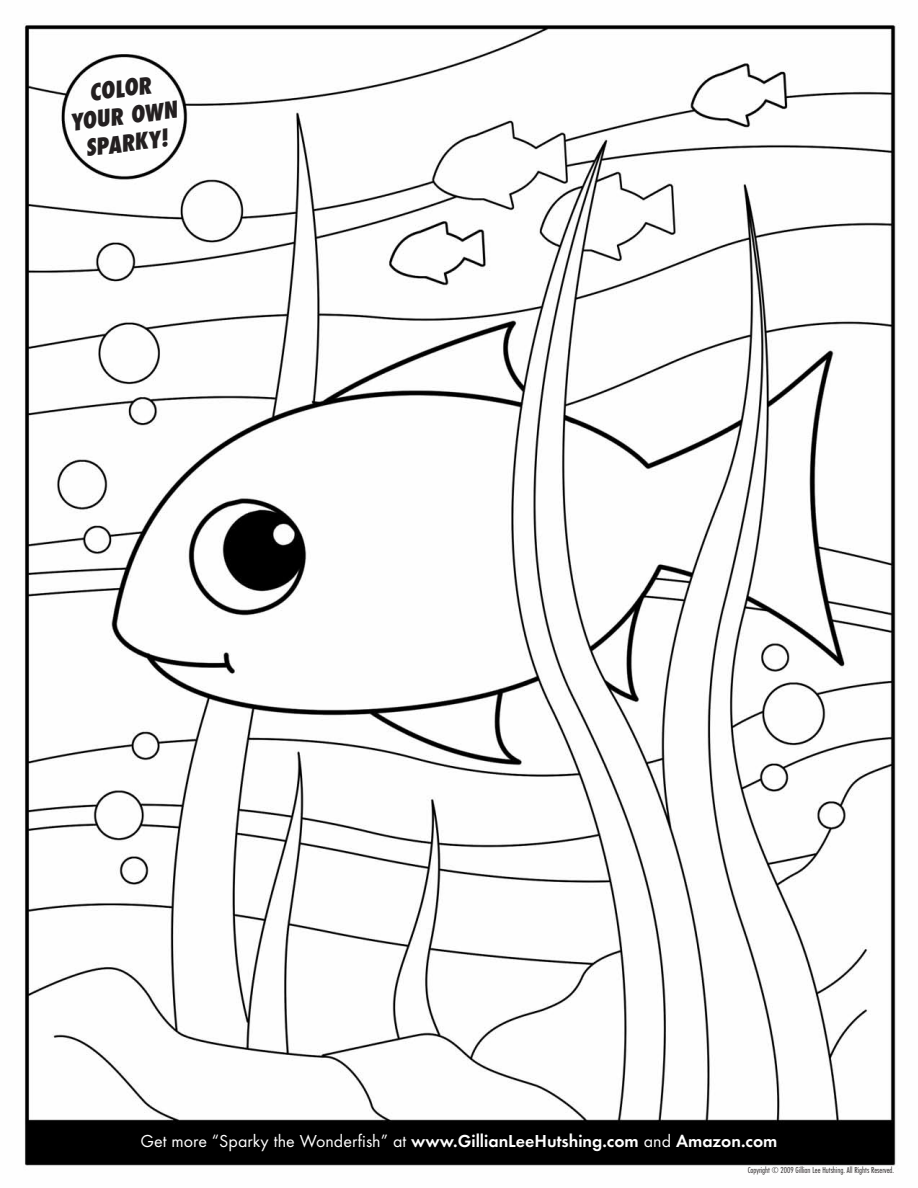
<style>
.page{position:relative;width:918px;height:1188px;background:#fff}
.page>*{position:absolute;margin:0;border:0;box-sizing:border-box;transform-origin:0 0}
.t1{font:italic 800 condensed 25.5px/27.5px "Futura T";color:#231f20;text-align:center}
.t2{font:600 18px "Futura T";color:#fff}
.t3{font:300 condensed 9px "Futura T";color:#231f20}
.s1{font-weight:400}
</style>
<div class="page">
<img style="left:24px;top:23px;width:872px;height:1143px">
<h1 class="t1" style="left:66px;top:83px;width:109px;rotate:-7deg">COLOR<br>YOUR OWN<br>SPARKY!</h1>
<p class="t2" style="left:141px;top:1133px;width:638px"><span class="s1">Get more “Sparky the Wonderfish” at</span> www.GillianLeeHutshing.com <span class="s1">and</span> Amazon.com</p>
<p class="t3" style="left:748px;top:1167px;width:148px">Copyright © 2009 Gillian Lee Hutshing. All Rights Reserved.</p>
</div>
